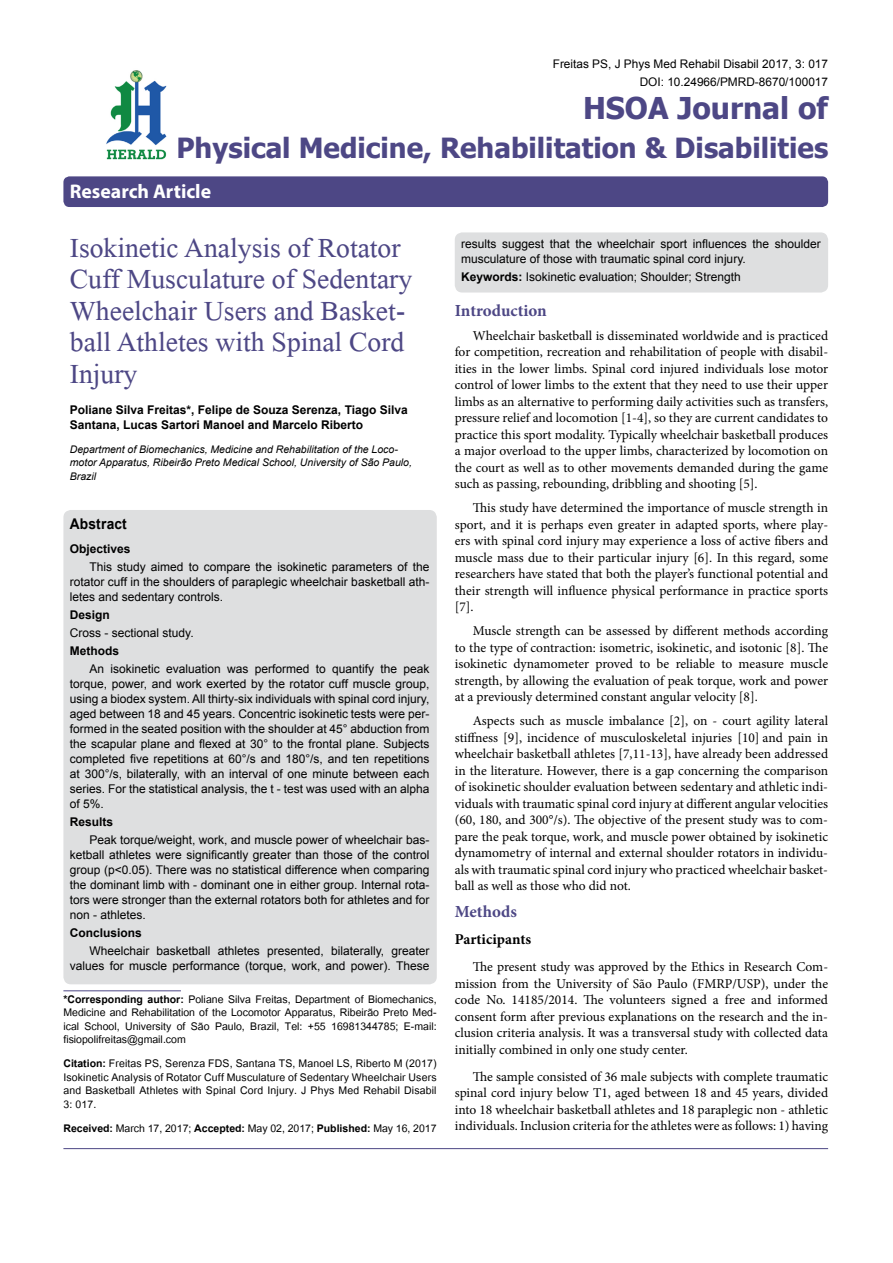
<style>
.page{position:relative;width:893px;height:1263px;background:#fff}
.page>*{position:absolute;margin:0;border:0;box-sizing:border-box;transform-origin:0 0}
.t1{font:41.25px/31.5px "Microsoft Himalaya";color:#4d4785}
.t2{font:700 30px "Tahoma";color:#4d4785}
.t3{font:700 27.75px "Tahoma";color:#4d4785}
.t4{font:700 19.8px "Myriad Hebrew";color:#fff}
.t5{font:700 16.95px "Minion Pro";color:#4d4785}
.t6{font:700 15px "Minion Pro";letter-spacing:-.005em;color:#000}
.t7{font:700 14.85px "Arial";letter-spacing:.015em;color:#000;scale:.93 1}
.t8{font:14.7px/13.5px "Utsaah";color:#000;text-align:justify}
.t9{font:13.5px/16.5px "Minion Pro";color:#000;text-align:justify}
.t10{font:12px/15px "Arial";color:#000;text-align:justify}
.t11{font:700 12px/15px "Arial";color:#000}
.t12{font:11.85px/18px "Arial";color:#000;text-align:right}
.t13{font:italic 10.5px/13.5px "Arial";color:#000}
.s1{font-weight:700}
</style>
<div class="page">
<div style="left:63px;top:176px;width:765px;height:31px;background:#4d4785;border-radius:6px"></div>
<hr style="left:63px;top:990px;width:118px;height:1px;background:#4d4785">
<img style="left:106px;top:70px;width:61px;height:90px">
<hr style="left:63px;top:1148px;width:765px;height:1px;background:#4d4785">
<div style="left:63px;top:510px;width:374px;height:474px;background:#dedfe0;border-radius:8px"></div>
<div style="left:455px;top:232px;width:373px;height:61px;background:#dedfe0;border-radius:8px"></div>
<p class="t12" style="left:553px;top:55px;width:277px">Freitas PS, J Phys Med Rehabil Disabil 2017, 3: 017<br>DOI: 10.24966/PMRD-8670/100017</p>
<h2 class="t2" style="left:583px;top:87px;width:247px">HSOA Journal of</h2>
<h3 class="t3" style="left:176px;top:128px;width:653px">Physical Medicine, Rehabilitation &amp; Disabilities</h3>
<h3 class="t4" style="left:70px;top:180px;width:143px">Research Article</h3>
<h1 class="t1" style="left:70px;top:227px;width:344px">Isokinetic Analysis of Rotator<br>Cuff Musculature of Sedentary<br>Wheelchair Users and Basket&shy;ball Athletes with Spinal Cord<br>Injury</h1>
<p class="t11" style="left:70px;top:402px;width:339px">Poliane Silva Freitas*, Felipe de Souza Serenza, Tiago Silva<br>Santana, Lucas Sartori Manoel and Marcelo Riberto</p>
<p class="t13" style="left:70px;top:442px;width:344px">Department of Biomechanics, Medicine and Rehabilitation of the Loco&shy;motor Apparatus, Ribeirão Preto Medical School, University of São Paulo,<br>Brazil</p>
<p class="t7" style="left:70px;top:514px;width:63px">Abstract</p>
<p class="t11" style="left:70px;top:542px;width:62px">Objectives</p>
<p class="t10" style="left:70px;top:559px;width:361px;text-indent:20px">This study aimed to compare the isokinetic parameters of the rotator cuff in the shoulders of paraplegic wheelchair basketball ath&shy;letes and sedentary controls.</p>
<p class="t11" style="left:70px;top:608px;width:42px">Design</p>
<p class="t10" style="left:70px;top:625px;width:125px">Cross - sectional study.</p>
<p class="t11" style="left:70px;top:644px;width:51px">Methods</p>
<p class="t10" style="left:70px;top:661px;width:361px;text-indent:20px">An isokinetic evaluation was performed to quantify the peak torque, power, and work exerted by the rotator cuff muscle group, using a biodex system. All thirty-six individuals with spinal cord injury, aged between 18 and 45 years. Concentric isokinetic tests were per&shy;formed in the seated position with the shoulder at 45° abduction from the scapular plane and flexed at 30° to the frontal plane. Subjects completed five repetitions at 60°/s and 180°/s, and ten repetitions at 300°/s, bilaterally, with an interval of one minute between each series. For the statistical analysis, the t - test was used with an alpha of 5%.</p>
<p class="t11" style="left:70px;top:815px;width:45px">Results</p>
<p class="t10" style="left:70px;top:832px;width:361px;text-indent:20px">Peak torque/weight, work, and muscle power of wheelchair bas&shy;ketball athletes were significantly greater than those of the control group (p&lt;0.05). There was no statistical difference when comparing the dominant limb with - dominant one in either group. Internal rota&shy;tors were stronger than the external rotators both for athletes and for non - athletes.</p>
<p class="t11" style="left:70px;top:926px;width:74px">Conclusions</p>
<p class="t10" style="left:70px;top:943px;width:361px;text-align:right">Wheelchair basketball athletes presented, bilaterally, greater values for muscle performance (torque, work, and power). These</p>
<p class="t8" style="left:63px;top:993px;width:375px"><span class="s1">*Corresponding author:</span> Poliane Silva Freitas, Department of Biomechanics, Medicine and Rehabilitation of the Locomotor Apparatus, Ribeirão Preto Med&shy;ical School, University of São Paulo, Brazil, Tel: +55 16981344785; E-mail: fisiopolifreitas@gmail.com</p>
<p class="t8" style="left:63px;top:1058px;width:375px"><span class="s1">Citation:</span> Freitas PS, Serenza FDS, Santana TS, Manoel LS, Riberto M (2017)<br>Isokinetic Analysis of Rotator Cuff Musculature of Sedentary Wheelchair Users and Basketball Athletes with Spinal Cord Injury. J Phys Med Rehabil Disabil 3: 017.</p>
<p class="t8" style="left:63px;top:1122px;width:375px"><span class="s1">Received:</span> March 17, 2017; <span class="s1">Accepted:</span> May 02, 2017; <span class="s1">Published:</span> May 16, 2017</p>
<p class="t10" style="left:461px;top:236px;width:361px">results suggest that the wheelchair sport influences the shoulder musculature of those with traumatic spinal cord injury.</p>
<p class="t10" style="left:461px;top:269px;width:281px"><span class="s1">Keywords:</span> Isokinetic evaluation; Shoulder; Strength</p>
<p class="t5" style="left:455px;top:298px;width:94px">Introduction</p>
<p class="t9" style="left:455px;top:327px;width:375px;text-indent:18px">Wheelchair basketball is disseminated worldwide and is practiced for competition, recreation and rehabilitation of people with disabil&shy;ities in the lower limbs. Spinal cord injured individuals lose motor control of lower limbs to the extent that they need to use their upper limbs as an alternative to performing daily activities such as transfers, pressure relief and locomotion [1-4], so they are current candidates to practice this sport modality. Typically wheelchair basketball produces a major overload to the upper limbs, characterized by locomotion on the court as well as to other movements demanded during the game such as passing, rebounding, dribbling and shooting [5].</p>
<p class="t9" style="left:455px;top:500px;width:375px;text-indent:18px">This study have determined the importance of muscle strength in sport, and it is perhaps even greater in adapted sports, where play&shy;ers with spinal cord injury may experience a loss of active fibers and muscle mass due to their particular injury [6]. In this regard, some researchers have stated that both the player’s functional potential and their strength will influence physical performance in practice sports [7].</p>
<p class="t9" style="left:455px;top:623px;width:375px;text-indent:18px">Muscle strength can be assessed by different methods according to the type of contraction: isometric, isokinetic, and isotonic [8]. The isokinetic dynamometer proved to be reliable to measure muscle strength, by allowing the evaluation of peak torque, work and power at a previously determined constant angular velocity [8].</p>
<p class="t9" style="left:455px;top:713px;width:375px;text-indent:18px">Aspects such as muscle imbalance [2], on - court agility lateral stiffness [9], incidence of musculoskeletal injuries [10] and pain in wheelchair basketball athletes [7,11-13], have already been addressed in the literature. However, there is a gap concerning the comparison of isokinetic shoulder evaluation between sedentary and athletic indi&shy;viduals with traumatic spinal cord injury at different angular velocities (60, 180, and 300°/s). The objective of the present study was to com&shy;pare the peak torque, work, and muscle power obtained by isokinetic dynamometry of internal and external shoulder rotators in individu&shy;als with traumatic spinal cord injury who practiced wheelchair basket&shy;ball as well as those who did not.</p>
<p class="t5" style="left:455px;top:900px;width:64px">Methods</p>
<p class="t6" style="left:455px;top:929px;width:78px">Participants</p>
<p class="t9" style="left:455px;top:959px;width:375px;text-indent:18px">The present study was approved by the Ethics in Research Com&shy;mission from the University of São Paulo (FMRP/USP), under the code No. 14185/2014. The volunteers signed a free and informed consent form after previous explanations on the research and the in&shy;clusion criteria analysis. It was a transversal study with collected data initially combined in only one study center.</p>
<p class="t9" style="left:455px;top:1068px;width:375px;text-indent:18px">The sample consisted of 36 male subjects with complete traumatic spinal cord injury below T1, aged between 18 and 45 years, divided into 18 wheelchair basketball athletes and 18 paraplegic non - athletic individuals. Inclusion criteria for the athletes were as follows: 1) having</p>
</div>
